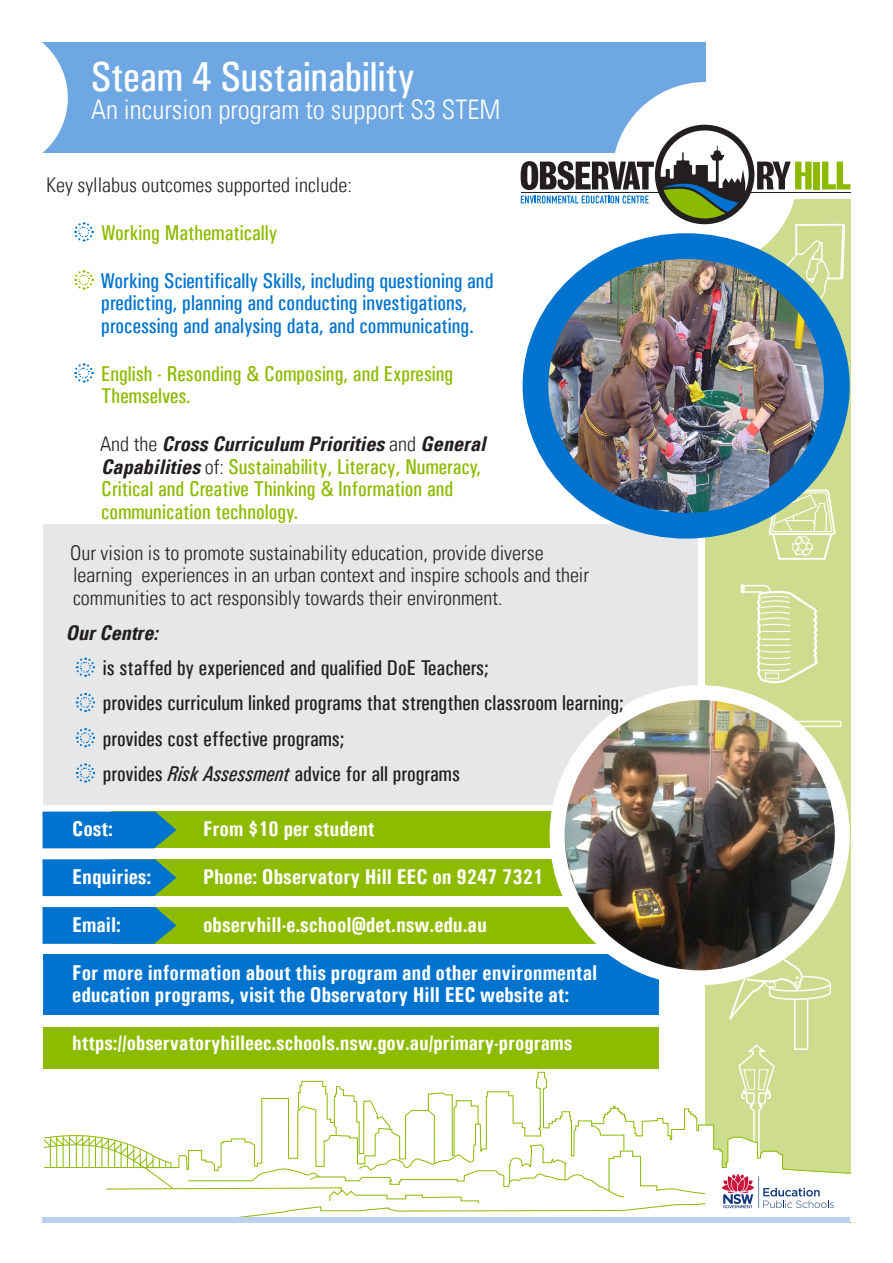
<style>
.page{position:relative;width:893px;height:1263px;background:#fff}
.page>*{position:absolute;margin:0;border:0;box-sizing:border-box;transform-origin:0 0}
.t1{font:42px "Univers Condensed";color:#fff}
.t2{font:300 condensed 27px "Univers LT";color:#fff}
.indented_tab{font:700 condensed 21.45px/22.5px "Univers";color:#fff}
.indented_tab-2{font:21.45px/22.5px "Univers Condensed";color:#8dbb00}
.indented_tab-3{font:21.45px "Univers Condensed";color:#231f20}
.indented_tab-4{font:21.45px/22.5px "Univers Condensed";color:#0073ce}
.indented_tab-5{font:700 condensed 21px "Univers";color:#fff}
.tab{font:300 condensed 20.25px/22.5px "Univers LT";color:#231f20}
.indented_tab-6{font:italic 700 condensed 20.25px "Univers LT";color:#231f20}
.body{font:300 condensed 20.25px "Univers LT";color:#231f20}
.tab-2{font:italic 700 condensed 20.25px "Univers LT";color:#231f20}
.s1{font-weight:300;font-style:normal}
.s2{font-family:"Univers LT";font-weight:700;font-style:italic;font-stretch:condensed;font-size:20.25px;color:#231f20}
.s3{font-family:"Univers LT";font-weight:300;font-stretch:condensed;font-size:20.25px;color:#231f20}
.s4{font-style:italic}
</style>
<div class="page">
<div style="left:43px;top:43px;width:663px;height:110px;background:#6fa7e3"></div>
<div style="left:705px;top:199px;width:145px;height:1018px;background:#cddc8e"></div>
<svg style="left:801px;top:912px;width:19px;height:24px"></svg>
<svg style="left:741px;top:584px;width:77px;height:100px"></svg>
<div style="left:765px;top:673px;width:14px;height:6px;border:1px solid #fff"></div>
<svg style="left:768px;top:489px;width:67px;height:71px"></svg>
<svg style="left:760px;top:224px;width:85px;height:219px"></svg>
<svg style="left:748px;top:700px;width:82px;height:77px"></svg>
<div style="left:775px;top:721px;width:66px;height:6px;border:2px solid #fff"></div>
<svg style="left:42px;top:42px;width:26px;height:111px"></svg>
<svg style="left:106px;top:1080px;width:204px;height:137px"></svg>
<svg style="left:44px;top:1133px;width:144px;height:56px"></svg>
<svg style="left:310px;top:947px;width:540px;height:270px"></svg>
<div style="left:43px;top:1217px;width:807px;height:6px;background:#bdd2f1"></div>
<div style="left:612px;top:82px;width:186px;height:185px;background:#fff;border-radius:50%"></div>
<svg style="left:757px;top:162px;width:55px;height:27px"></svg>
<div style="left:814px;top:162px;width:6px;height:27px;background:#8bba00"></div>
<svg style="left:822px;top:162px;width:28px;height:27px"></svg>
<hr style="left:521px;top:192px;width:329px;height:1px;background:#231f20">
<svg style="left:521px;top:161px;width:133px;height:42px"></svg>
<div style="left:655px;top:125px;width:99px;height:99px;background:#231f20;border-radius:50%"></div>
<svg style="left:661px;top:130px;width:88px;height:88px"></svg>
<div style="left:43px;top:524px;width:654px;height:281px;background:#e6e7e9"></div>
<svg style="left:74px;top:222px;width:19px;height:19px"></svg>
<svg style="left:74px;top:270px;width:19px;height:19px"></svg>
<svg style="left:74px;top:363px;width:19px;height:20px"></svg>
<img style="left:546px;top:258px;width:278px;height:256px">
<div style="left:523px;top:233px;width:327px;height:306px;border:26px solid #0073ce;border-radius:50%"></div>
<div style="left:43px;top:954px;width:616px;height:61px;background:#0073ce"></div>
<div style="left:43px;top:1027px;width:616px;height:42px;background:#8dbb00"></div>
<div style="left:112px;top:859px;width:547px;height:37px;background:#8dbb00"></div>
<svg style="left:43px;top:859px;width:133px;height:37px;background:#0c79bd"></svg>
<div style="left:112px;top:907px;width:547px;height:37px;background:#8dbb00"></div>
<svg style="left:43px;top:907px;width:133px;height:37px;background:#0c79bd"></svg>
<div style="left:112px;top:811px;width:547px;height:37px;background:#8dbb00"></div>
<svg style="left:43px;top:811px;width:133px;height:37px;background:#0d7abd"></svg>
<img style="left:557px;top:693px;width:285px;height:285px;border-radius:143px">
<div style="left:550px;top:685px;width:300px;height:300px;border:15px solid #fff;border-radius:50%"></div>
<svg style="left:76px;top:658px;width:19px;height:19px"></svg>
<svg style="left:76px;top:693px;width:19px;height:19px"></svg>
<svg style="left:76px;top:728px;width:19px;height:19px"></svg>
<svg style="left:76px;top:763px;width:19px;height:19px"></svg>
<p class="t1" style="left:91px;top:52px;width:326px">Steam 4 Sustainability</p>
<p class="t2" style="left:91px;top:93px;width:411px">An incursion program to support S3 STEM</p>
<p class="body" style="left:46px;top:172px;width:307px">Key syllabus outcomes supported include:</p>
<p class="indented_tab-2" style="left:101px;top:221px;width:178px">Working Mathematically</p>
<p class="indented_tab-4" style="left:101px;top:269px;width:394px">Working Scientifically Skills, including questioning and predicting, planning and conducting investigations, processing and analysing data, and communicating.</p>
<p class="indented_tab-2" style="left:101px;top:362px;width:354px">English - Resonding &amp; Composing, and Expresing<br>Themselves.</p>
<p class="indented_tab-6" style="left:100px;top:432px;width:387px"><span class="s1">And the</span> Cross Curriculum Priorities <span class="s1">and</span> General</p>
<p class="indented_tab-2" style="left:101px;top:455px;width:381px"><span class="s2">Capabilities</span> <span class="s3">of:</span> Sustainability, Literacy, Numeracy,<br>Critical and Creative Thinking &amp; Information and communication technology.</p>
<p class="tab" style="left:70px;top:541px;width:520px">Our vision is to promote sustainability education, provide diverse learning experiences in an urban context and inspire schools and their communities to act responsibly towards their environment.</p>
<p class="tab-2" style="left:66px;top:620px;width:94px">Our Centre:</p>
<p class="indented_tab-3" style="left:103px;top:655px;width:388px">is staffed by experienced and qualified DoE Teachers;</p>
<p class="indented_tab-3" style="left:103px;top:690px;width:523px">provides curriculum linked programs that strengthen classroom learning;</p>
<p class="indented_tab-3" style="left:103px;top:726px;width:243px">provides cost effective programs;</p>
<p class="indented_tab-3" style="left:103px;top:761px;width:359px">provides <span class="s4">Risk Assessment</span> advice for all programs</p>
<p class="indented_tab" style="left:72px;top:817px;width:42px">Cost:</p>
<p class="indented_tab" style="left:203px;top:817px;width:173px">From $10 per student</p>
<p class="indented_tab" style="left:72px;top:865px;width:81px">Enquiries:</p>
<p class="indented_tab" style="left:203px;top:865px;width:342px">Phone: Observatory Hill EEC on 9247 7321</p>
<p class="indented_tab" style="left:72px;top:913px;width:50px">Email:</p>
<p class="indented_tab" style="left:203px;top:913px;width:285px">observhill-e.school@det.nsw.edu.au</p>
<p class="indented_tab" style="left:72px;top:961px;width:526px">For more information about this program and other environmental education programs, visit the Observatory Hill EEC website at:</p>
<p class="indented_tab-5" style="left:72px;top:1030px;width:502px">https://observatoryhilleec.schools.nsw.gov.au/primary-programs</p>
</div>
